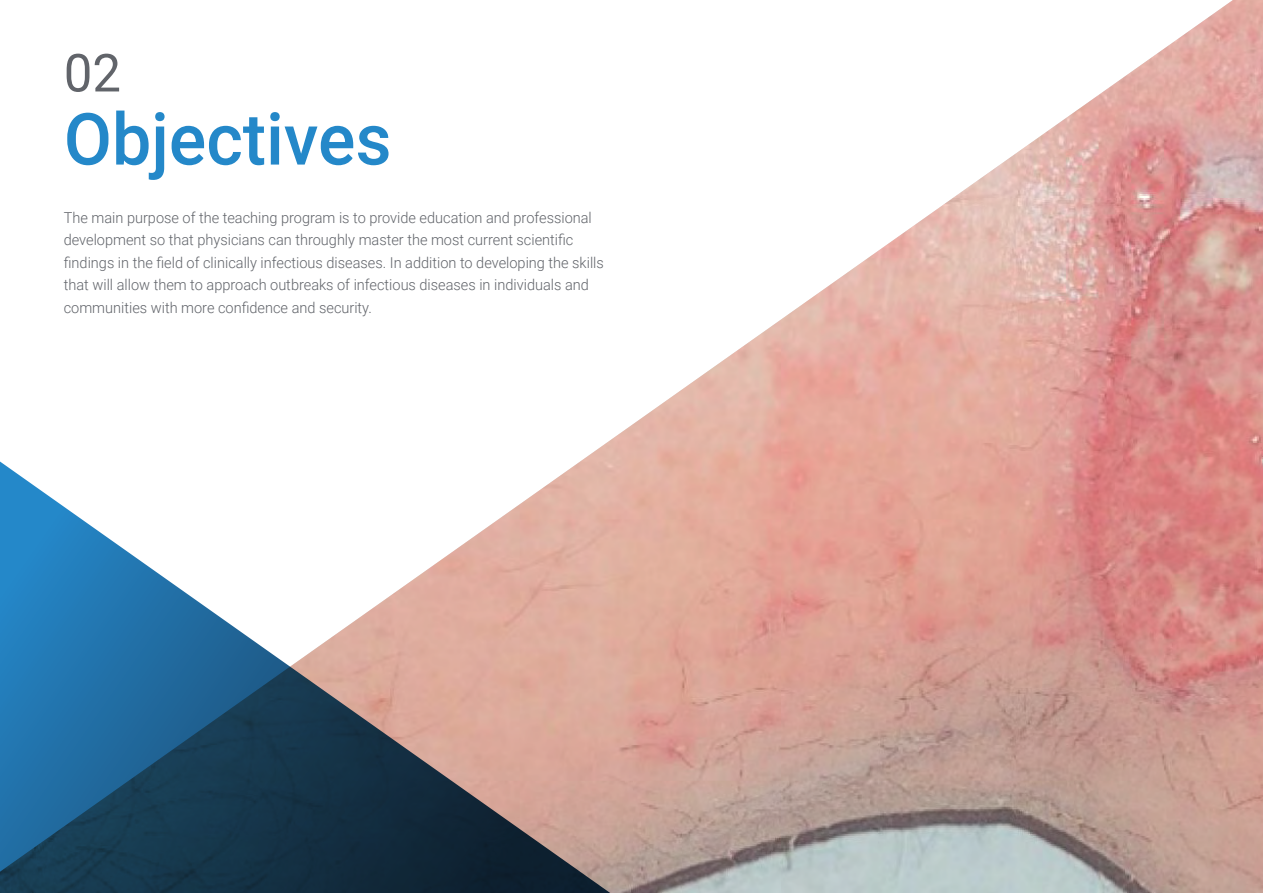
<style>
.page{position:relative;width:1263px;height:893px;background:#fff}
.page>*{position:absolute;margin:0;border:0;box-sizing:border-box;transform-origin:0 0}
.t1{font:500 72px "Roboto";color:#2488c9}
.t2{font:52.5px "Roboto";color:#61646a}
.t3{font:300 15px/22.5px "Roboto";color:#61646a}
</style>
<div class="page">
<img style="left:602px;top:0;width:661px;height:893px">
<svg style="left:0;top:446px;width:640px;height:447px"></svg>
<h2 class="t2" style="left:64px;top:36px;width:59px">02</h2>
<h1 class="t1" style="left:64px;top:89px;width:329px">Objectives</h1>
<p class="t3" style="left:64px;top:205px;width:542px">The main purpose of the teaching program is to provide education and professional development so that physicians can throughly master the most current scientific findings in the field of clinically infectious diseases. In addition to developing the skills that will allow them to approach outbreaks of infectious diseases in individuals and communities with more confidence and security.</p>
</div>
